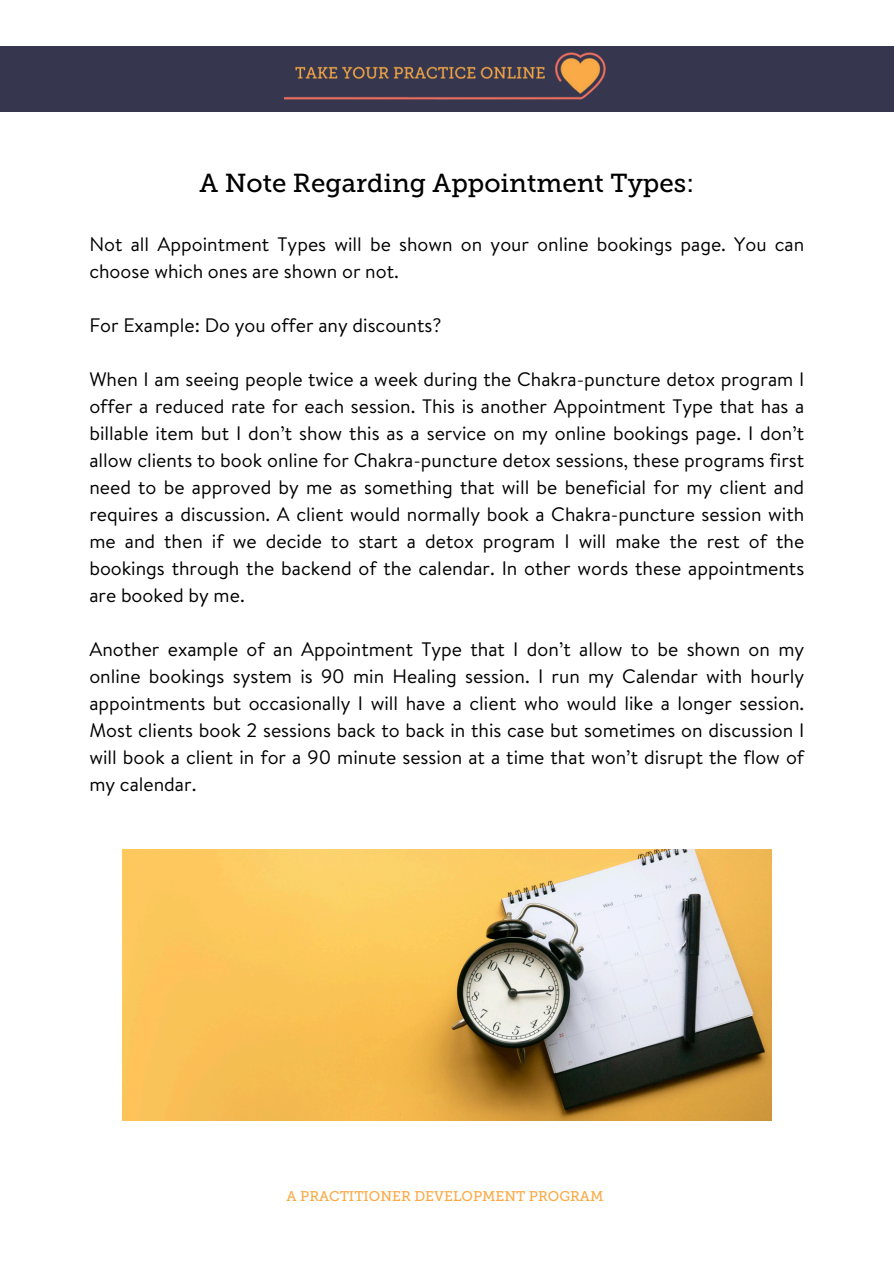
<style>
.page{position:relative;width:894px;height:1264px;background:#fff}
.page>*{position:absolute;margin:0;border:0;box-sizing:border-box;transform-origin:0 0}
.t1{font:25.95px "Museo Slab 500";color:#000}
.t2{font:19.5px/27px "Brandon Text";color:#000;text-align:justify}
.t3{font:13.95px "Museo Slab 500";color:#faaa46}
</style>
<div class="page">
<div style="left:0;top:46px;width:893px;height:66px;background:#36374e"></div>
<img style="left:284px;top:52px;width:322px;height:48px">
<img style="left:122px;top:850px;width:649px;height:270px">
<p class="t1" style="left:199px;top:168px;width:496px">A Note Regarding Appointment Types:</p>
<h1 class="t2" style="left:89px;top:230px;width:716px">Not all Appointment Types will be shown on your online bookings page. You can choose which ones are shown or not.</h1>
<h2 class="t2" style="left:89px;top:311px;width:353px">For Example: Do you offer any discounts?</h2>
<h2 class="t2" style="left:89px;top:365px;width:716px">When I am seeing people twice a week during the Chakra-puncture detox program I offer a reduced rate for each session. This is another Appointment Type that has a billable item but I don’t show this as a service on my online bookings page. I don’t allow clients to book online for Chakra-puncture detox sessions, these programs first need to be approved by me as something that will be beneficial for my client and requires a discussion. A client would normally book a Chakra-puncture session with me and then if we decide to start a detox program I will make the rest of the bookings through the backend of the calendar. In other words these appointments are booked by me.</h2>
<h2 class="t2" style="left:89px;top:635px;width:716px">Another example of an Appointment Type that I don’t allow to be shown on my online bookings system is 90 min Healing session. I run my Calendar with hourly appointments but occasionally I will have a client who would like a longer session.<br>Most clients book 2 sessions back to back in this case but sometimes on discussion I will book a client in for a 90 minute session at a time that won’t disrupt the flow of my calendar.</h2>
<h2 class="t3" style="left:286px;top:1187px;width:318px">A PRACTITIONER DEVELOPMENT PROGRAM</h2>
</div>
